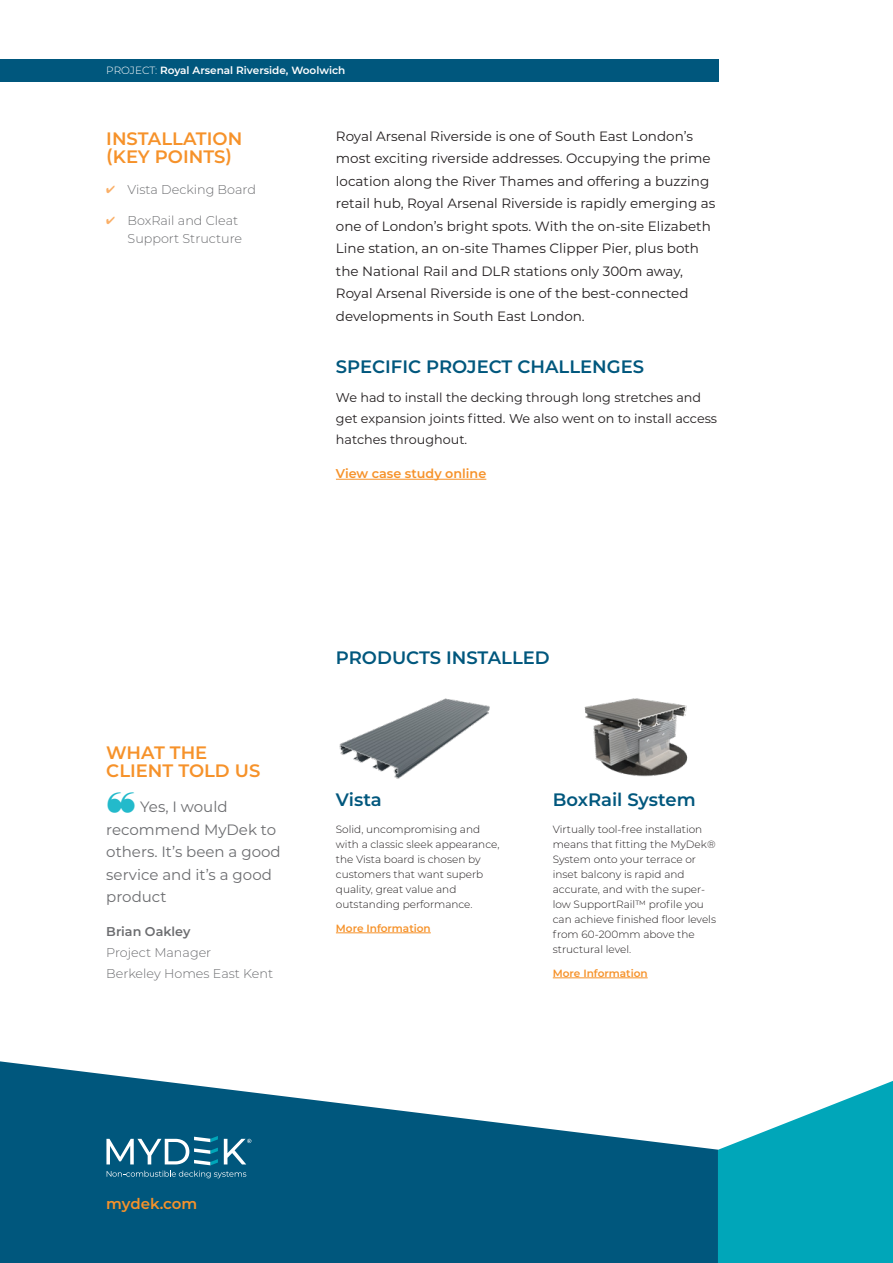
<style>
.page{position:relative;width:893px;height:1263px;background:#fff}
.page>*{position:absolute;margin:0;border:0;box-sizing:border-box;transform-origin:0 0}
.Body_text_Heading{font:600 18px "Montserrat";color:#00577d}
.Key_points_1{font:600 18px/18px "Montserrat";color:#f6922a}
.Product_head{font:600 18px "Montserrat";color:#00577d}
.t1{font:15px/22.5px "Montserrat";color:#6c6d70}
.t2{font:600 15px "Montserrat";letter-spacing:-.005em;color:#f6922a}
.Intro_text{font:13.5px/22.5px "Montserrat";color:#231f20}
.Body_text{font:12.75px/21px "Montserrat";color:#231f20}
.Testimonial_3{font:300 12.75px/18px "Montserrat";color:#6c6d70}
.Body_text-2{font:600 12.75px "Montserrat";color:#f6922a}
.Testimonial_2{font:600 12.75px "Montserrat";color:#6c6d70}
.Poduct_text{font:300 10.5px/15px "Montserrat";color:#231f20}
.Project_header{font:600 10.5px "Montserrat";color:#fff}
.Poduct_text-2{font:600 10.5px "Montserrat";color:#f6922a}
.s1{font-weight:300}
.s2{color:#faaf67}
</style>
<div class="page">
<svg style="left:718px;top:1081px;width:175px;height:182px"></svg>
<svg style="left:0;top:1061px;width:718px;height:202px;fill:#00577d"></svg>
<svg style="left:106px;top:1136px;width:145px;height:42px;background:#377c99"></svg>
<div style="left:0;top:60px;width:719px;height:22px;background:#00577d"></div>
<hr style="left:336px;top:479px;width:150px;height:1px;background:#f6922a">
<hr style="left:336px;top:932px;width:95px;height:1px;background:#f6922a">
<hr style="left:553px;top:977px;width:95px;height:1px;background:#f6922a">
<img style="left:339px;top:698px;width:151px;height:81px">
<img style="left:584px;top:698px;width:104px;height:79px">
<p class="Project_header" style="left:106px;top:63px;width:241px"><span class="s1">PROJECT:</span> Royal Arsenal Riverside, Woolwich</p>
<p class="Key_points_1" style="left:106px;top:129px;width:137px">INSTALLATION (KEY POINTS)</p>
<p class="Testimonial_3" style="left:106px;top:180px;width:151px"><span class="s2">✔</span> Vista Decking Board</p>
<p class="Testimonial_3" style="left:128px;top:211px;width:116px;text-indent:-21px"><span class="s2">✔</span> BoxRail and Cleat<br>Support Structure</p>
<p class="Intro_text" style="left:336px;top:124px;width:381px">Royal Arsenal Riverside is one of South East London’s most exciting riverside addresses. Occupying the prime location along the River Thames and offering a buzzing retail hub, Royal Arsenal Riverside is rapidly emerging as one of London’s bright spots. With the on-site Elizabeth Line station, an on-site Thames Clipper Pier, plus both the National Rail and DLR stations only 300m away, Royal Arsenal Riverside is one of the best-connected developments in South East London.</p>
<p class="Body_text_Heading" style="left:336px;top:353px;width:310px">SPECIFIC PROJECT CHALLENGES</p>
<p class="Body_text" style="left:336px;top:387px;width:383px">We had to install the decking through long stretches and get expansion joints fitted. We also went on to install access hatches throughout.</p>
<p class="Body_text-2" style="left:336px;top:464px;width:152px">View case study online</p>
<p class="Key_points_1" style="left:106px;top:743px;width:156px">WHAT THE<br>CLIENT TOLD US</p>
<p class="t1" style="left:106px;top:795px;width:176px;text-indent:34px">Yes, I would recommend MyDek to others. It’s been a good service and it’s a good product</p>
<p class="Testimonial_2" style="left:106px;top:922px;width:86px">Brian Oakley</p>
<p class="Testimonial_3" style="left:106px;top:942px;width:168px;line-height:21px">Project Manager<br>Berkeley Homes East Kent</p>
<p class="Body_text_Heading" style="left:336px;top:645px;width:215px">PRODUCTS INSTALLED</p>
<p class="Product_head" style="left:336px;top:786px;width:47px">Vista</p>
<p class="Poduct_text" style="left:336px;top:822px;width:165px">Solid, uncompromising and with a classic sleek appearance, the Vista board is chosen by customers that want superb quality, great value and outstanding performance.</p>
<p class="Poduct_text-2" style="left:336px;top:920px;width:96px">More Information</p>
<p class="Product_head" style="left:553px;top:786px;width:144px">BoxRail System</p>
<p class="Poduct_text" style="left:553px;top:822px;width:165px">Virtually tool-free installation means that fitting the MyDek®<br>System onto your terrace or inset balcony is rapid and accurate, and with the super&shy;low SupportRail™ profile you can achieve finished floor levels from 60-200mm above the structural level.</p>
<p class="Poduct_text-2" style="left:553px;top:965px;width:96px">More Information</p>
<p class="t2" style="left:106px;top:1193px;width:92px">mydek.com</p>
</div>
